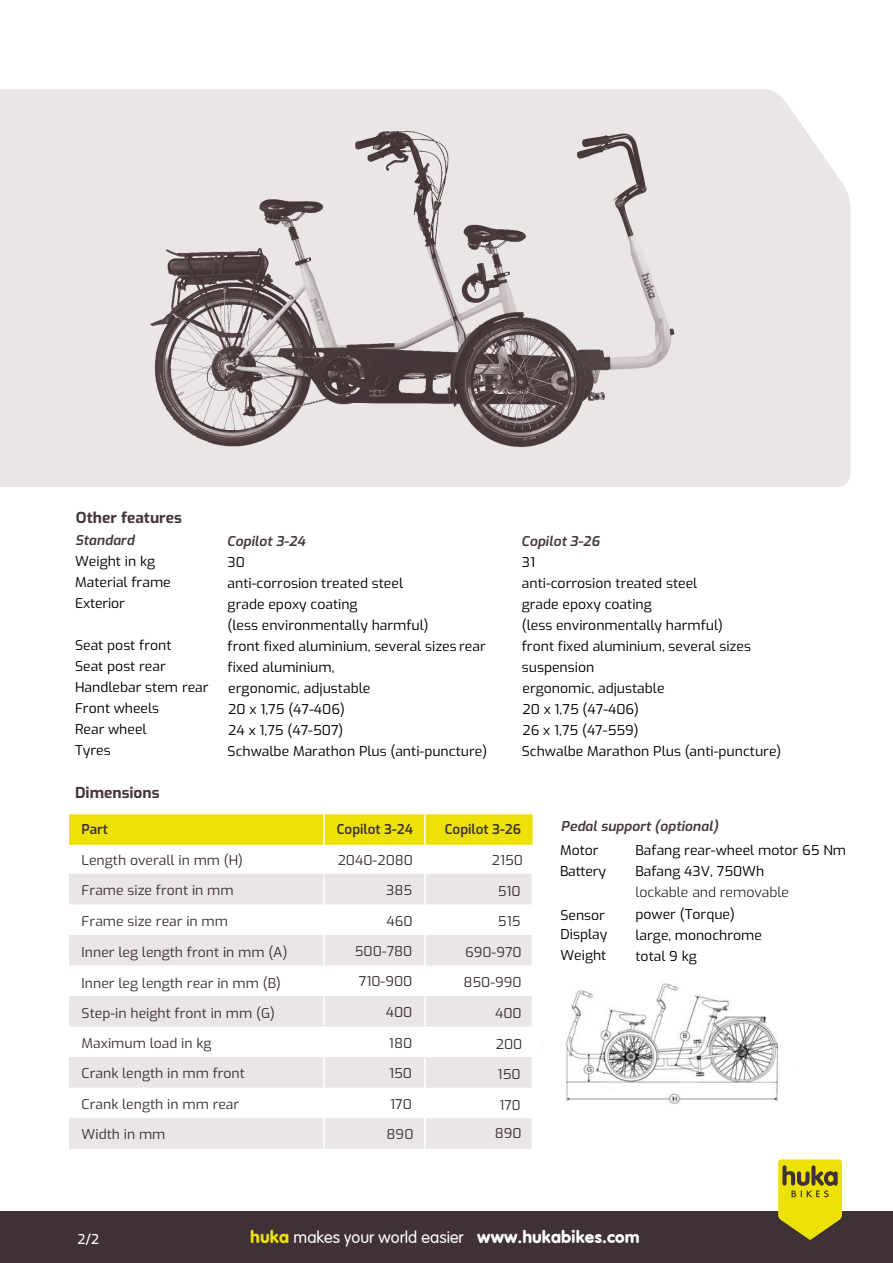
<style>
.page{position:relative;width:893px;height:1263px;background:#fff}
.page>*{position:absolute;margin:0;border:0;box-sizing:border-box;transform-origin:0 0}
.t1{font:300 16.5px "VAG Rounded";color:#fff}
.t2{font:700 15px "Exo";color:#453638}
.t3{font:13.5px/20.9px "Exo";color:#000}
.t4{font:13.5px "Exo";color:#3f3135}
.t5{font:italic 600 13.5px "Exo";color:#453638}
.t6{font:600 13.5px "Exo";color:#3f3135}
.t7{font:300 13.5px "Exo";color:#000}
.t8{font:13.5px "Exo";color:#3f3135}
.t9{font:500 13.5px "Exo";color:#fff}
.s1{font-style:inherit}
.s2{font-family:"VAG Rundschrift D";font-weight:400;font-size:18px;color:#ede208}
.s3{font-family:"VAG Rundschrift D";font-weight:400;font-size:18px}
</style>
<div class="page">
<div style="left:0;top:1212px;width:893px;height:51px;background:#3f3135"></div>
<div style="left:0;top:89px;width:850px;height:398px;background:#eae5e7"></div>
<img style="left:109px;top:96px;width:613px;height:373px">
<div style="left:69px;top:814px;width:464px;height:31px;background:#ede208"></div>
<svg style="left:69px;top:874px;width:463px;height:275px;fill:#eae5e7"></svg>
<hr style="left:323px;top:814px;width:2px;height:31px;background:#fff">
<hr style="left:424px;top:814px;width:2px;height:31px;background:#fff">
<hr style="left:323px;top:845px;width:2px;height:30px;background:#fff">
<hr style="left:424px;top:845px;width:2px;height:30px;background:#fff">
<hr style="left:323px;top:877px;width:2px;height:92px;background:#fff">
<hr style="left:424px;top:875px;width:2px;height:31px;background:#fff">
<hr style="left:424px;top:906px;width:2px;height:30px;background:#fff">
<hr style="left:323px;top:968px;width:2px;height:30px;background:#fff">
<hr style="left:424px;top:936px;width:2px;height:31px;background:#fff">
<hr style="left:323px;top:998px;width:2px;height:31px;background:#fff">
<hr style="left:424px;top:967px;width:2px;height:30px;background:#fff">
<hr style="left:424px;top:997px;width:2px;height:31px;background:#fff">
<hr style="left:323px;top:1028px;width:2px;height:30px;background:#fff">
<hr style="left:424px;top:1028px;width:2px;height:30px;background:#fff">
<svg style="left:322px;top:1046px;width:4px;height:103px"></svg>
<hr style="left:424px;top:1058px;width:2px;height:31px;background:#fff">
<hr style="left:323px;top:1089px;width:2px;height:30px;background:#fff">
<hr style="left:424px;top:1090px;width:2px;height:89px;background:#fff">
<svg style="left:778px;top:1159px;width:64px;height:81px;background:#c0b415"></svg>
<img style="left:566px;top:983px;width:213px;height:121px">
<p class="t2" style="left:76px;top:506px;width:107px">Other features</p>
<p class="t5" style="left:75px;top:530px;width:61px">Standard</p>
<p class="t3" style="left:75px;top:550px;width:97px">Weight in kg<br>Material frame<br>Exterior</p>
<p class="t3" style="left:75px;top:634px;width:135px">Seat post front<br>Seat post rear<br>Handlebar stem rear<br>Front wheels<br>Rear wheel<br>Tyres</p>
<p class="t2" style="left:75px;top:781px;width:86px">Dimensions</p>
<p class="t5" style="left:227px;top:531px;width:80px">Copilot 3-24</p>
<p class="t3" style="left:228px;top:551px;width:261px">30<br>anti-corrosion treated steel<br>grade epoxy coating<br>(less environmentally harmful)<br>front fixed aluminium, several sizes rear fixed aluminium,<br>ergonomic, adjustable<br>20 x 1,75 (47-406)<br>24 x 1,75 (47-507)<br>Schwalbe Marathon Plus (anti-puncture)</p>
<p class="t5" style="left:521px;top:531px;width:80px">Copilot 3-26</p>
<p class="t3" style="left:522px;top:551px;width:261px">31<br>anti-corrosion treated steel<br>grade epoxy coating<br>(less environmentally harmful)<br>front fixed aluminium, several sizes suspension<br>ergonomic, adjustable<br>20 x 1,75 (47-406)<br>26 x 1,75 (47-559)<br>Schwalbe Marathon Plus (anti-puncture)</p>
<p class="t6" style="left:337px;top:819px;width:78px">Copilot 3-24</p>
<p class="t6" style="left:445px;top:819px;width:78px">Copilot 3-26</p>
<p class="t4" style="left:492px;top:850px;width:33px">2150</p>
<p class="t4" style="left:498px;top:881px;width:25px">510</p>
<p class="t4" style="left:498px;top:911px;width:24px">515</p>
<p class="t4" style="left:465px;top:942px;width:58px">690-970</p>
<p class="t4" style="left:464px;top:972px;width:60px">850-990</p>
<p class="t4" style="left:495px;top:1003px;width:28px">400</p>
<p class="t4" style="left:496px;top:1034px;width:28px">200</p>
<p class="t4" style="left:498px;top:1064px;width:25px">150</p>
<p class="t4" style="left:500px;top:1095px;width:23px">170</p>
<p class="t6" style="left:81px;top:819px;width:28px">Part</p>
<p class="t4" style="left:82px;top:850px;width:163px">Length overall in mm (H)</p>
<p class="t4" style="left:338px;top:850px;width:77px">2040-2080</p>
<p class="t4" style="left:82px;top:880px;width:154px">Frame size front in mm</p>
<p class="t4" style="left:386px;top:880px;width:27px">385</p>
<p class="t4" style="left:82px;top:911px;width:148px">Frame size rear in mm</p>
<p class="t4" style="left:387px;top:911px;width:28px">460</p>
<p class="t4" style="left:82px;top:942px;width:207px">Inner leg length front in mm (A)</p>
<p class="t4" style="left:355px;top:941px;width:59px">500-780</p>
<p class="t4" style="left:82px;top:973px;width:201px">Inner leg length rear in mm (B)</p>
<p class="t4" style="left:82px;top:1003px;width:195px"><span class="s1">Step-in</span> height front in mm (G)</p>
<p class="t4" style="left:359px;top:971px;width:55px">710-900</p>
<p class="t4" style="left:386px;top:1002px;width:28px">400</p>
<p class="t4" style="left:389px;top:1033px;width:25px">180</p>
<p class="t4" style="left:389px;top:1063px;width:25px">150</p>
<p class="t4" style="left:390px;top:1094px;width:23px">170</p>
<p class="t4" style="left:82px;top:1033px;width:131px">Maximum load in kg</p>
<p class="t4" style="left:82px;top:1063px;width:165px">Crank length in mm front</p>
<p class="t4" style="left:82px;top:1094px;width:159px">Crank length in mm rear</p>
<p class="t8" style="left:82px;top:1124px;width:85px">Width in mm</p>
<p class="t8" style="left:387px;top:1124px;width:28px">890</p>
<p class="t8" style="left:495px;top:1123px;width:28px">890</p>
<p class="t5" style="left:561px;top:816px;width:159px">Pedal support (optional)</p>
<p class="t3" style="left:560px;top:839px;width:47px">Motor<br>Battery</p>
<p class="t3" style="left:560px;top:904px;width:48px;line-height:19.5px">Sensor<br>Display</p>
<p class="t3" style="left:560px;top:944px;width:48px">Weight</p>
<p class="t3" style="left:635px;top:839px;width:212px">Bafang rear-wheel motor 65 Nm<br>Bafang 43V, 750Wh</p>
<p class="t7" style="left:635px;top:883px;width:155px">lockable and removable</p>
<p class="t3" style="left:635px;top:902px;width:128px">power (Torque) large, monochrome total 9 kg</p>
<p class="t9" style="left:78px;top:1229px;width:23px">2/2</p>
<p class="t1" style="left:250px;top:1228px;width:391px"><span class="s2">huka</span> makes your world easier <span class="s3">www.hukabikes.com</span></p>
</div>
